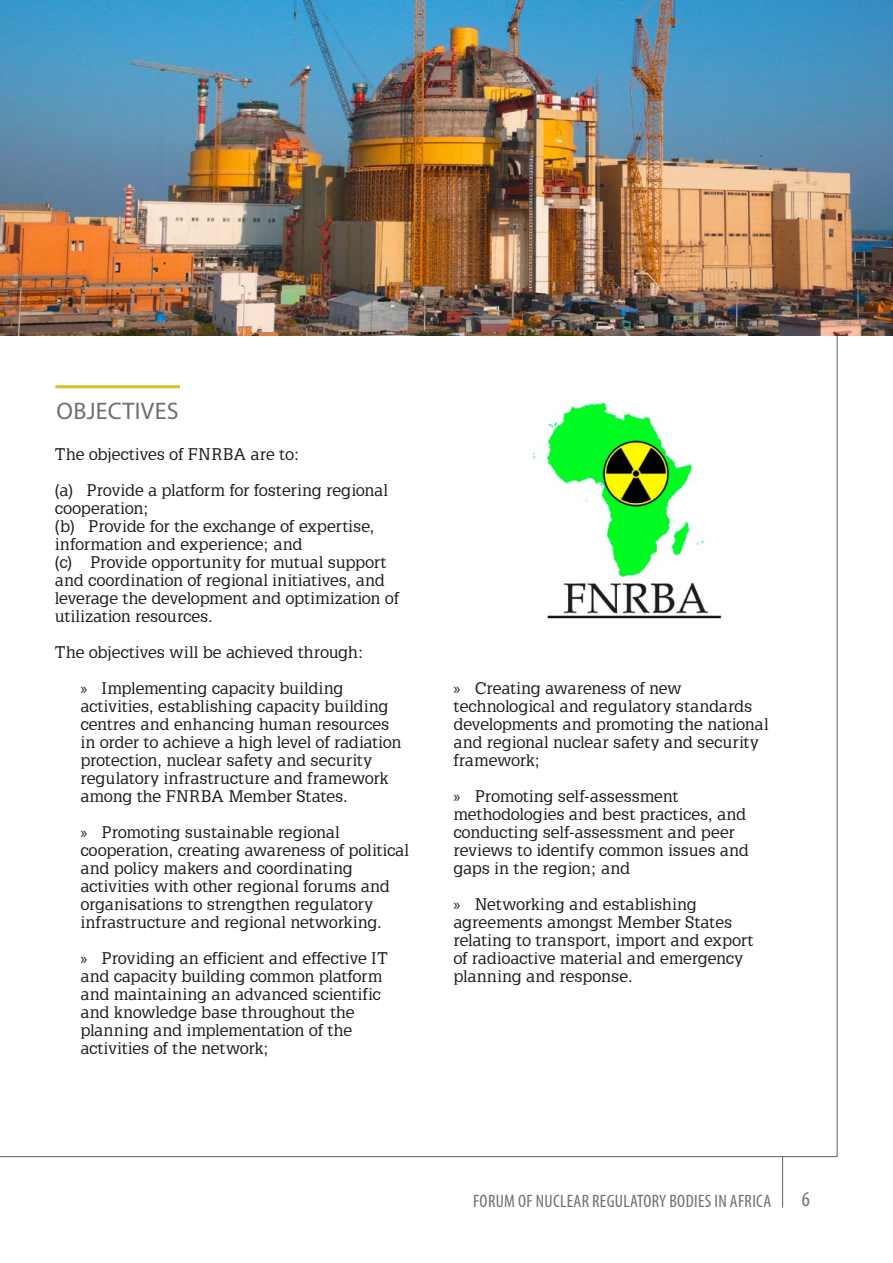
<style>
.page{position:relative;width:893px;height:1263px;background:#fff}
.page>*{position:absolute;margin:0;border:0;box-sizing:border-box;transform-origin:0 0}
.t1{font:24px "Myriad Pro";letter-spacing:.015em;color:#6f6f6e}
.t2{font:condensed 21px "Myriad Pro";color:#6f6f6e}
.t3{font:condensed 18px "Myriad Pro";letter-spacing:.02em;color:#6f6f6e}
.t4{font:16.5px/18px "Latinia";letter-spacing:-.02em;color:#1b1b1a}
.s1{font-family:"Myriad Pro"}
</style>
<div class="page">
<hr style="left:782px;top:1157px;width:1px;height:51px;background:#6f6f6e">
<hr style="left:55px;top:385px;width:125px;height:3px;background:#d2c22b">
<img style="left:532px;top:402px;width:190px;height:217px">
<img style="left:0;top:0;width:893px;height:336px">
<h1 class="t1" style="left:57px;top:396px;width:124px">OBJECTIVES</h1>
<p class="t4" style="left:55px;top:435px;width:335px;line-height:36px">The objectives of FNRBA are to:<br>(a) Provide a platform for fostering regional</p>
<p class="t4" style="left:55px;top:498px;width:346px">cooperation;<br>(b) Provide for the exchange of expertise, information and experience; and<br>(c) Provide opportunity for mutual support and coordination of regional initiatives, and leverage the development and optimization of utilization resources.</p>
<p class="t4" style="left:55px;top:633px;width:310px;line-height:36px;text-align:center">The objectives will be achieved through: <span class="s1">»</span> Implementing capacity building</p>
<p class="t4" style="left:80px;top:696px;width:323px">activities, establishing capacity building centres and enhancing human resources in order to achieve a high level of radiation protection, nuclear safety and security regulatory infrastructure and framework among the FNRBA Member States.</p>
<p class="t4" style="left:80px;top:822px;width:330px"><span class="s1">»</span> Promoting sustainable regional cooperation, creating awareness of political and policy makers and coordinating activities with other regional forums and organisations to strengthen regulatory infrastructure and regional networking.</p>
<p class="t4" style="left:80px;top:948px;width:309px"><span class="s1">»</span> Providing an efficient and effective IT and capacity building common platform and maintaining an advanced scientific and knowledge base throughout the planning and implementation of the activities of the network;</p>
<p class="t4" style="left:453px;top:679px;width:317px"><span class="s1">»</span> Creating awareness of new technological and regulatory standards developments and promoting the national and regional nuclear safety and security framework;</p>
<p class="t4" style="left:453px;top:787px;width:297px"><span class="s1">»</span> Promoting self-assessment methodologies and best practices, and conducting self-assessment and peer reviews to identify common issues and gaps in the region; and</p>
<p class="t4" style="left:453px;top:895px;width:302px"><span class="s1">»</span> Networking and establishing agreements amongst Member States relating to transport, import and export of radioactive material and emergency planning and response.</p>
<p class="t3" style="left:473px;top:1190px;width:300px">FORUM OF NUCLEAR REGULATORY BODIES IN AFRICA</p>
<p class="t2" style="left:802px;top:1187px;width:10px">6</p>
</div>
